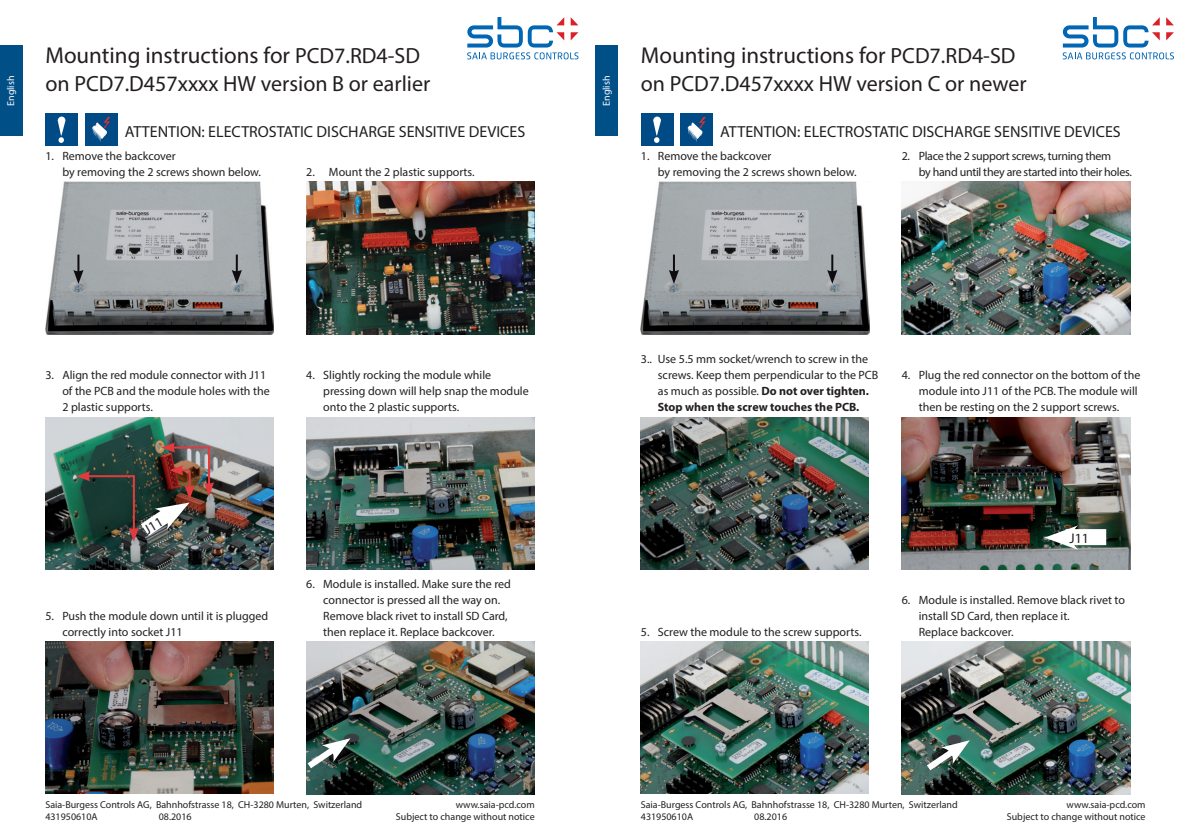
<style>
.page{position:relative;width:1191px;height:840px;background:#fff}
.page>*{position:absolute;margin:0;border:0;box-sizing:border-box;transform-origin:0 0}
.t1{font:23px "Myriad Pro";color:#231f20}
.t2{font:22px "Myriad Pro";color:#231f20}
.t3{font:16px "Myriad Pro";color:#231f20}
.t4{font:14px "Myriad Pro";color:#231f20}
.t5{font:12px/16px "Myriad Pro";color:#231f20}
.t6{font:12px/16px "Myriad Pro";letter-spacing:-.025em;color:#231f20}
.t7{font:10px "Myriad Pro";color:#231f20}
._006_Lauftext_9_13{font:10px "Myriad Pro";color:#fff}
.s1{font-size:22px}
.s2{font-weight:700}
</style>
<div class="page">
<img style="left:306px;top:181px;width:229px;height:153px">
<img style="left:45px;top:641px;width:229px;height:152px">
<img style="left:306px;top:417px;width:228px;height:152px">
<img style="left:306px;top:641px;width:229px;height:153px">
<img style="left:45px;top:417px;width:229px;height:152px">
<div style="left:45px;top:113px;width:33px;height:33px;background:#004a86"></div>
<svg style="left:58px;top:116px;width:7px;height:27px"></svg>
<div style="left:85px;top:113px;width:32px;height:33px;background:#004a86"></div>
<svg style="left:92px;top:117px;width:18px;height:25px"></svg>
<img style="left:45px;top:181px;width:229px;height:153px">
<svg style="left:73px;top:254px;width:11px;height:30px"></svg>
<svg style="left:232px;top:254px;width:10px;height:30px"></svg>
<img style="left:901px;top:181px;width:229px;height:153px">
<img style="left:901px;top:417px;width:229px;height:152px">
<img style="left:641px;top:417px;width:227px;height:152px">
<img style="left:901px;top:641px;width:229px;height:153px">
<img style="left:641px;top:641px;width:227px;height:152px">
<div style="left:641px;top:113px;width:32px;height:33px;background:#004a86"></div>
<svg style="left:653px;top:116px;width:8px;height:27px"></svg>
<div style="left:680px;top:113px;width:33px;height:33px;background:#004a86"></div>
<svg style="left:688px;top:117px;width:18px;height:25px"></svg>
<img style="left:641px;top:181px;width:228px;height:153px">
<svg style="left:669px;top:254px;width:10px;height:30px"></svg>
<svg style="left:827px;top:254px;width:10px;height:30px"></svg>
<svg style="left:1044px;top:525px;width:34px;height:24px"></svg>
<div style="left:1065px;top:529px;width:41px;height:16px;background:#fff"></div>
<hr style="left:172px;top:446px;width:37px;height:2px;background:#e33a3f">
<svg style="left:161px;top:442px;width:14px;height:10px"></svg>
<hr style="left:208px;top:446px;width:2px;height:39px;background:#e33a3f">
<svg style="left:204px;top:482px;width:10px;height:14px"></svg>
<hr style="left:87px;top:475px;width:47px;height:2px;background:#e33a3f">
<svg style="left:76px;top:471px;width:14px;height:10px"></svg>
<svg style="left:306px;top:737px;width:44px;height:36px"></svg>
<svg style="left:920px;top:739px;width:49px;height:36px"></svg>
<div style="left:0;top:45px;width:23px;height:91px;background:#004f87"></div>
<div style="left:595px;top:45px;width:23px;height:91px;background:#004f87"></div>
<svg style="left:467px;top:17px;width:111px;height:42px"></svg>
<svg style="left:1062px;top:17px;width:112px;height:42px"></svg>
<img style="left:125px;top:465px;width:70px;height:84px">
<p class="t1" style="left:45px;top:41px;width:376px">Mounting instructions for <span class="s1">PCD7.RD4-SD</span></p>
<p class="t2" style="left:45px;top:70px;width:386px">on PCD7.D457xxxx HW version B or earlier</p>
<p class="_006_Lauftext_9_13" style="left:5px;top:106px;width:32px;rotate:-90deg">English</p>
<p class="_006_Lauftext_9_13" style="left:600px;top:106px;width:32px;rotate:-90deg">English</p>
<p class="t3" style="left:125px;top:121px;width:402px">ATTENTION: ELECTROSTATIC DISCHARGE SENSITIVE DEVICES</p>
<p class="t5" style="left:62px;top:148px;width:200px;text-indent:-17px">1. Remove the backcover<br>by removing the 2 screws shown below.</p>
<p class="t5" style="left:306px;top:164px;width:170px">2. Mount the 2 plastic supports.</p>
<p class="t1" style="left:641px;top:41px;width:376px">Mounting instructions for <span class="s1">PCD7.RD4-SD</span></p>
<p class="t2" style="left:641px;top:70px;width:387px">on PCD7.D457xxxx HW version C or newer</p>
<p class="t3" style="left:720px;top:121px;width:402px">ATTENTION: ELECTROSTATIC DISCHARGE SENSITIVE DEVICES</p>
<p class="t5" style="left:658px;top:148px;width:200px;text-indent:-17px">1. Remove the backcover<br>by removing the 2 screws shown below.</p>
<p class="t6" style="left:918px;top:148px;width:215px;text-indent:-17px">2. Place the 2 support screws, turning them<br>by hand until they are started into their holes.</p>
<p class="t5" style="left:62px;top:367px;width:209px;text-indent:-17px">3. Align the red module connector with J11 of the PCB and the module holes with the<br>2 plastic supports.</p>
<p class="t5" style="left:323px;top:367px;width:207px;text-indent:-17px">4. Slightly rocking the module while pressing down will help snap the module onto the 2 plastic supports.</p>
<p class="t5" style="left:62px;top:607px;width:207px;text-indent:-17px">5. Push the module down until it is plugged correctly into socket J11</p>
<p class="t5" style="left:323px;top:575px;width:189px;text-indent:-17px">6. Module is installed. Make sure the red connector is pressed all the way on.<br>Remove black rivet to install SD Card, then replace it. Replace backcover.</p>
<p class="t7" style="left:45px;top:797px;width:318px">Saia-Burgess Controls AG, Bahnhofstrasse 18, CH-3280 Murten, Switzerland</p>
<p class="t7" style="left:456px;top:797px;width:80px">www.saia-pcd.com</p>
<p class="t7" style="left:45px;top:809px;width:54px">431950610A</p>
<p class="t7" style="left:159px;top:809px;width:34px">08.2016</p>
<p class="t7" style="left:396px;top:809px;width:140px">Subject to change without notice</p>
<p class="t5" style="left:658px;top:351px;width:222px;text-indent:-17px">3.. Use 5.5 mm socket/wrench to screw in the screws. Keep them perpendicular to the PCB as much as possible. <span class="s2">Do not over tighten.<br>Stop when the screw touches the PCB.</span></p>
<p class="t5" style="left:918px;top:367px;width:223px;text-indent:-17px">4. Plug the red connector on the bottom of the module into J11 of the PCB. The module will then be resting on the 2 support screws.</p>
<p class="t5" style="left:641px;top:623px;width:222px">5. Screw the module to the screw supports.</p>
<p class="t4" style="left:1069px;top:529px;width:21px">J11</p>
<p class="t5" style="left:918px;top:591px;width:208px;text-indent:-17px">6. Module is installed. Remove black rivet to install SD Card, then replace it.<br>Replace backcover.</p>
<p class="t7" style="left:641px;top:797px;width:318px">Saia-Burgess Controls AG, Bahnhofstrasse 18, CH-3280 Murten, Switzerland</p>
<p class="t7" style="left:1066px;top:797px;width:80px">www.saia-pcd.com</p>
<p class="t7" style="left:641px;top:809px;width:54px">431950610A</p>
<p class="t7" style="left:754px;top:809px;width:34px">08.2016</p>
<p class="t7" style="left:1006px;top:809px;width:140px">Subject to change without notice</p>
</div>
